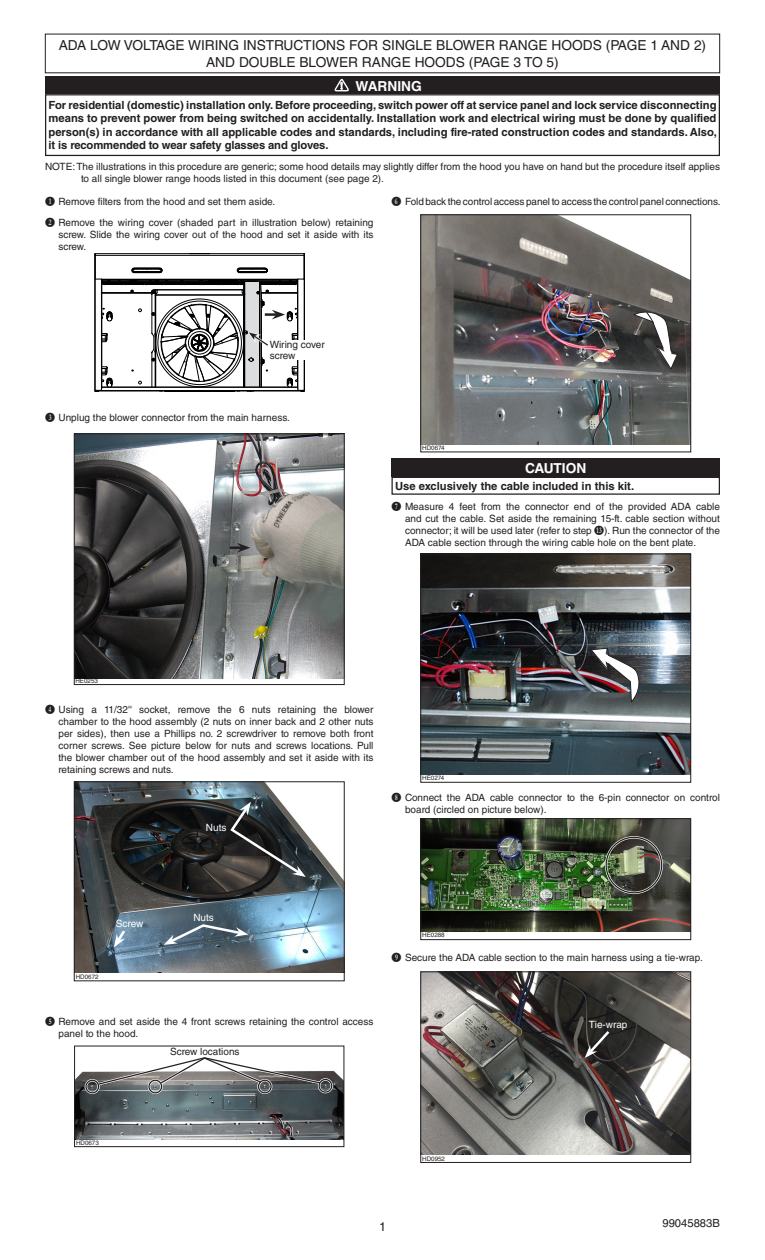
<style>
.page{position:relative;width:765px;height:1260px;background:#fff}
.page>*{position:absolute;margin:0;border:0;box-sizing:border-box;transform-origin:0 0}
.t1{font:13.75px/16.5px "Helvetica LT Std";color:#231f20;text-align:center}
.t2{font:700 13.75px "Helvetica LT Std";color:#fff}
.t3{font:12.5px "Helvetica LT Std";color:#231f20}
.t4{font:700 11.25px/13.5px "Helvetica LT Std";letter-spacing:-.01em;color:#231f20;text-align:justify}
.t5{font:11.25px "Helvetica LT Std";color:#231f20}
.t6{font:700 10.75px "Garamond";color:#fff}
.Body_Text_Boxed_Step{font:10px/12px "Helvetica LT Std";color:#231f20;text-align:justify}
.Body_text{font:10px/10.6px "Helvetica LT Std";color:#231f20}
.t7{font:10px "Helvetica LT Std";color:#fff}
.t8{font:6.25px "Helvetica LT Std";color:#231f20}
.s1{font-family:"Numberpile";font-size:8.75px}
</style>
<div class="page">
<img style="left:422px;top:820px;width:267px;height:111px">
<div style="left:420px;top:818px;width:271px;height:122px;border:1px solid #231f20"></div>
<div style="left:45px;top:76px;width:675px;height:18px;background:#231f20"></div>
<svg style="left:335px;top:79px;width:14px;height:13px"></svg>
<div style="left:45px;top:94px;width:675px;height:62px;border:1px solid #231f20"></div>
<svg style="left:94px;top:253px;width:211px;height:139px"></svg>
<img style="left:76px;top:436px;width:267px;height:242px">
<div style="left:74px;top:434px;width:271px;height:251px;border:1px solid #231f20"></div>
<svg style="left:230px;top:543px;width:20px;height:10px"></svg>
<img style="left:76px;top:783px;width:267px;height:190px">
<div style="left:74px;top:781px;width:271px;height:200px;border:1px solid #231f20"></div>
<svg style="left:164px;top:923px;width:84px;height:22px"></svg>
<svg style="left:229px;top:802px;width:77px;height:75px"></svg>
<svg style="left:114px;top:928px;width:14px;height:20px"></svg>
<img style="left:76px;top:1071px;width:266px;height:69px">
<div style="left:74px;top:1046px;width:270px;height:101px;border:1px solid #231f20"></div>
<div style="left:257px;top:1079px;width:15px;height:15px;border:2px solid #fff;border-radius:50%"></div>
<div style="left:258px;top:1080px;width:14px;height:13px;border:1px solid #231f20;border-radius:50%"></div>
<div style="left:148px;top:1079px;width:15px;height:15px;border:2px solid #fff;border-radius:50%"></div>
<div style="left:148px;top:1080px;width:14px;height:13px;border:1px solid #231f20;border-radius:50%"></div>
<div style="left:318px;top:1078px;width:15px;height:15px;border:2px solid #fff;border-radius:50%"></div>
<div style="left:318px;top:1079px;width:14px;height:14px;border:1px solid #231f20;border-radius:50%"></div>
<div style="left:85px;top:1079px;width:15px;height:15px;border:2px solid #fff;border-radius:50%"></div>
<div style="left:85px;top:1080px;width:14px;height:13px;border:1px solid #231f20;border-radius:50%"></div>
<svg style="left:95px;top:1057px;width:228px;height:30px"></svg>
<img style="left:422px;top:216px;width:267px;height:229px">
<div style="left:420px;top:214px;width:271px;height:238px;border:1px solid #231f20"></div>
<svg style="left:633px;top:312px;width:46px;height:57px"></svg>
<img style="left:422px;top:556px;width:267px;height:218px">
<div style="left:420px;top:554px;width:271px;height:229px;border:1px solid #231f20"></div>
<svg style="left:590px;top:647px;width:54px;height:56px"></svg>
<div style="left:605px;top:836px;width:58px;height:58px;border:2px solid #fff;border-radius:50%"></div>
<div style="left:606px;top:837px;width:56px;height:56px;border:1px solid #231f20;border-radius:50%"></div>
<div style="left:392px;top:459px;width:328px;height:18px;background:#231f20"></div>
<div style="left:392px;top:477px;width:328px;height:18px;border:1px solid #231f20"></div>
<img style="left:422px;top:974px;width:267px;height:181px">
<div style="left:420px;top:972px;width:271px;height:191px;border:1px solid #231f20"></div>
<svg style="left:585px;top:1028px;width:27px;height:30px"></svg>
<p class="t1" style="left:59px;top:37px;width:649px">ADA LOW VOLTAGE WIRING INSTRUCTIONS FOR SINGLE BLOWER RANGE HOODS (PAGE 1 AND 2)<br>AND DOUBLE BLOWER RANGE HOODS (PAGE 3 TO 5)</p>
<p class="t6" style="left:340px;top:79px;width:4px">!</p>
<p class="t2" style="left:356px;top:77px;width:68px">WARNING</p>
<p class="t4" style="left:48px;top:98px;width:670px">For residential (domestic) installation only. Before proceeding, switch power off at service panel and lock service disconnecting means to prevent power from being switched on accidentally. Installation work and electrical wiring must be done by qualified person(s) in accordance with all applicable codes and standards, including fire-rated construction codes and standards. Also, it is recommended to wear safety glasses and gloves.</p>
<p class="Body_Text_Boxed_Step" style="left:81px;top:161px;width:641px;text-indent:-36px">NOTE:The illustrations in this procedure are generic; some hood details may slightly differ from the hood you have on hand but the procedure itself applies to all single blower range hoods listed in this document (see page 2).</p>
<p class="Body_Text_Boxed_Step" style="left:45px;top:195px;width:232px"><span class="s1">B</span> Remove filters from the hood and set them aside.</p>
<p class="Body_Text_Boxed_Step" style="left:58px;top:217px;width:317px;text-indent:-13px"><span class="s1">C</span> Remove the wiring cover (shaded part in illustration below) retaining screw. Slide the wiring cover out of the hood and set it aside with its screw.</p>
<p class="Body_Text_Boxed_Step" style="left:392px;top:195px;width:331px"><span class="s1">G</span> Fold back the control access panel to access the control panel connections.</p>
<p class="Body_text" style="left:270px;top:339px;width:57px">Wiring cover screw</p>
<p class="Body_Text_Boxed_Step" style="left:45px;top:411px;width:247px"><span class="s1">D</span> Unplug the blower connector from the main harness.</p>
<p class="t8" style="left:422px;top:445px;width:24px">HD0674</p>
<p class="t2" style="left:525px;top:459px;width:63px">CAUTION</p>
<p class="t4" style="left:395px;top:479px;width:241px">Use exclusively the cable included in this kit.</p>
<p class="Body_Text_Boxed_Step" style="left:405px;top:500px;width:316px;text-indent:-13px"><span class="s1">H</span> Measure 4 feet from the connector end of the provided ADA cable and cut the cable. Set aside the remaining 15-ft. cable section without connector; it will be used later (refer to step <span class="s1">N</span>). Run the connector of the ADA cable section through the wiring cable hole on the bent plate.</p>
<p class="t8" style="left:75px;top:678px;width:24px">HE0253</p>
<p class="Body_Text_Boxed_Step" style="left:58px;top:703px;width:317px;text-indent:-13px"><span class="s1">E</span> Using a 11/32'' socket, remove the 6 nuts retaining the blower chamber to the hood assembly (2 nuts on inner back and 2 other nuts per sides), then use a Phillips no. 2 screwdriver to remove both front corner screws. See picture below for nuts and screws locations. Pull the blower chamber out of the hood assembly and set it aside with its retaining screws and nuts.</p>
<p class="t7" style="left:206px;top:822px;width:22px">Nuts</p>
<p class="t8" style="left:422px;top:774px;width:23px">HE0274</p>
<p class="Body_Text_Boxed_Step" style="left:405px;top:791px;width:316px;text-indent:-13px"><span class="s1">I</span> Connect the ADA cable connector to the 6-pin connector on control board (circled on picture below).</p>
<p class="t7" style="left:116px;top:918px;width:29px">Screw</p>
<p class="t8" style="left:76px;top:974px;width:24px">HD0672</p>
<p class="t7" style="left:193px;top:912px;width:22px">Nuts</p>
<p class="Body_Text_Boxed_Step" style="left:58px;top:1016px;width:316px;text-indent:-13px"><span class="s1">F</span> Remove and set aside the 4 front screws retaining the control access panel to the hood.</p>
<p class="Body_text" style="left:170px;top:1046px;width:71px">Screw locations</p>
<p class="t8" style="left:422px;top:931px;width:24px">HE0288</p>
<p class="Body_Text_Boxed_Step" style="left:392px;top:952px;width:313px"><span class="s1">J</span> Secure the ADA cable section to the main harness using a tie-wrap.</p>
<p class="t7" style="left:589px;top:1019px;width:40px">Tie-wrap</p>
<p class="t8" style="left:76px;top:1139px;width:24px">HD0673</p>
<p class="t3" style="left:379px;top:1219px;width:8px">1</p>
<p class="t8" style="left:422px;top:1155px;width:24px">HD0952</p>
<p class="t5" style="left:662px;top:1216px;width:59px">99045883B</p>
</div>
